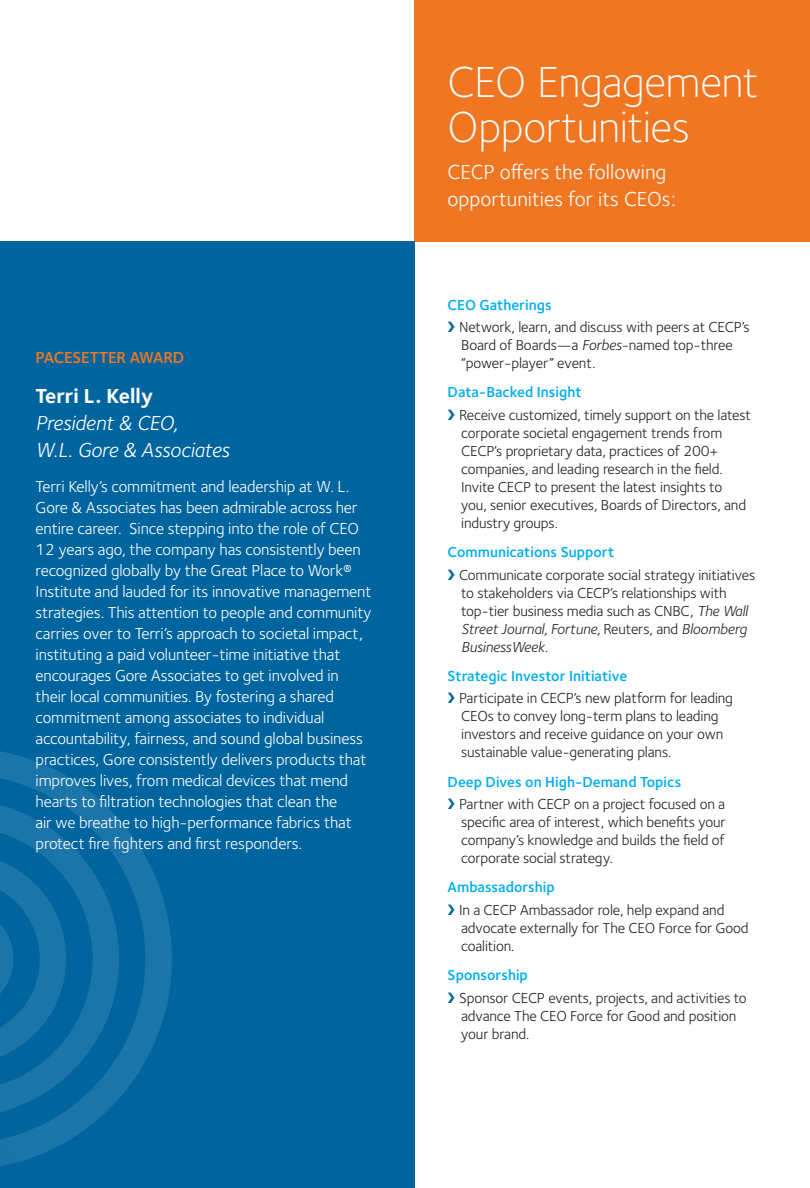
<style>
.page{position:relative;width:810px;height:1188px;background:#fff}
.page>*{position:absolute;margin:0;border:0;box-sizing:border-box;transform-origin:0 0}
.Page_Head_Blue_GG{font:300 45px/45px "Foundry Sterling";letter-spacing:-.01em;color:#fff}
.t1{font:21px/27px "Foundry Sterling";color:#fff}
.t2{font:italic 21px/27px "Foundry Sterling";letter-spacing:-.01em;color:#fff}
.t3{font:16.5px/21px "Foundry Sterling";letter-spacing:-.01em;color:#fff}
.t4{font:600 16.5px "Foundry Sterling";letter-spacing:-.01em;color:#f07622}
.t5{font:15px/18px "Foundry Sterling";letter-spacing:-.01em;color:#231f20}
.t6{font:600 15px "Foundry Sterling";color:#00aeef}
.s1{font-weight:700;font-style:normal}
.s2{font-style:italic}
</style>
<div class="page">
<div style="left:415px;top:0;width:395px;height:242px;background:#f07622"></div>
<div style="left:0;top:242px;width:415px;height:946px;background:#00659e"></div>
<svg style="left:0;top:751px;width:172px;height:415px"></svg>
<p class="t4" style="left:36px;top:347px;width:150px">PACESETTER AWARD</p>
<p class="t2" style="left:36px;top:382px;width:195px"><span class="s1">Terri L. Kelly<br></span>President &amp; CEO,<br>W.L. Gore &amp; Associates</p>
<p class="t3" style="left:36px;top:476px;width:337px">Terri Kelly’s commitment and leadership at W. L.<br>Gore &amp; Associates has been admirable across her entire career. Since stepping into the role of CEO 12 years ago, the company has consistently been recognized globally by the Great Place to Work® Institute and lauded for its innovative management strategies. This attention to people and community carries over to Terri’s approach to societal impact, instituting a paid volunteer-time initiative that encourages Gore Associates to get involved in their local communities. By fostering a shared commitment among associates to individual accountability, fairness, and sound global business practices, Gore consistently delivers products that improves lives, from medical devices that mend hearts to filtration technologies that clean the<br>air we breathe to high-performance fabrics that protect fire fighters and first responders.</p>
<p class="Page_Head_Blue_GG" style="left:448px;top:59px;width:313px">CEO Engagement<br>Opportunities</p>
<p class="t1" style="left:448px;top:159px;width:230px">CECP offers the following opportunities for its CEOs:</p>
<p class="t6" style="left:448px;top:296px;width:106px">CEO Gatherings</p>
<p class="t5" style="left:459px;top:318px;width:292px">Network, learn, and discuss with peers at CECP’s<br>Board of Boards—a <span class="s2">Forbes</span>-named top-three “power-player” event.</p>
<p class="t6" style="left:448px;top:384px;width:136px">Data-Backed Insight</p>
<p class="t5" style="left:459px;top:406px;width:293px">Receive customized, timely support on the latest corporate societal engagement trends from CECP’s proprietary data, practices of 200+ companies, and leading research in the field.<br>Invite CECP to present the latest insights to<br>you, senior executives, Boards of Directors, and industry groups.</p>
<p class="t6" style="left:448px;top:543px;width:168px">Communications Support</p>
<p class="t5" style="left:459px;top:566px;width:298px">Communicate corporate social strategy initiatives to stakeholders via CECP’s relationships with top-tier business media such as CNBC, <span class="s2">The Wall Street Journal, Fortune,</span> Reuters, and <span class="s2">Bloomberg BusinessWeek.</span></p>
<p class="t6" style="left:448px;top:667px;width:181px">Strategic Investor Initiative</p>
<p class="t5" style="left:459px;top:690px;width:275px">Participate in CECP’s new platform for leading CEOs to convey long-term plans to leading investors and receive guidance on your own sustainable value-generating plans.</p>
<p class="t6" style="left:448px;top:773px;width:235px">Deep Dives on High-Demand Topics</p>
<p class="t5" style="left:459px;top:795px;width:268px;text-align:justify">Partner with CECP on a project focused on a specific area of interest, which benefits your company’s knowledge and builds the field of corporate social strategy.</p>
<p class="t6" style="left:448px;top:879px;width:109px">Ambassadorship</p>
<p class="t5" style="left:459px;top:901px;width:291px">In a CECP Ambassador role, help expand and advocate externally for The CEO Force for Good coalition.</p>
<p class="t6" style="left:448px;top:966px;width:82px">Sponsorship</p>
<p class="t5" style="left:459px;top:989px;width:289px">Sponsor CECP events, projects, and activities to advance The CEO Force for Good and position your brand.</p>
</div>
